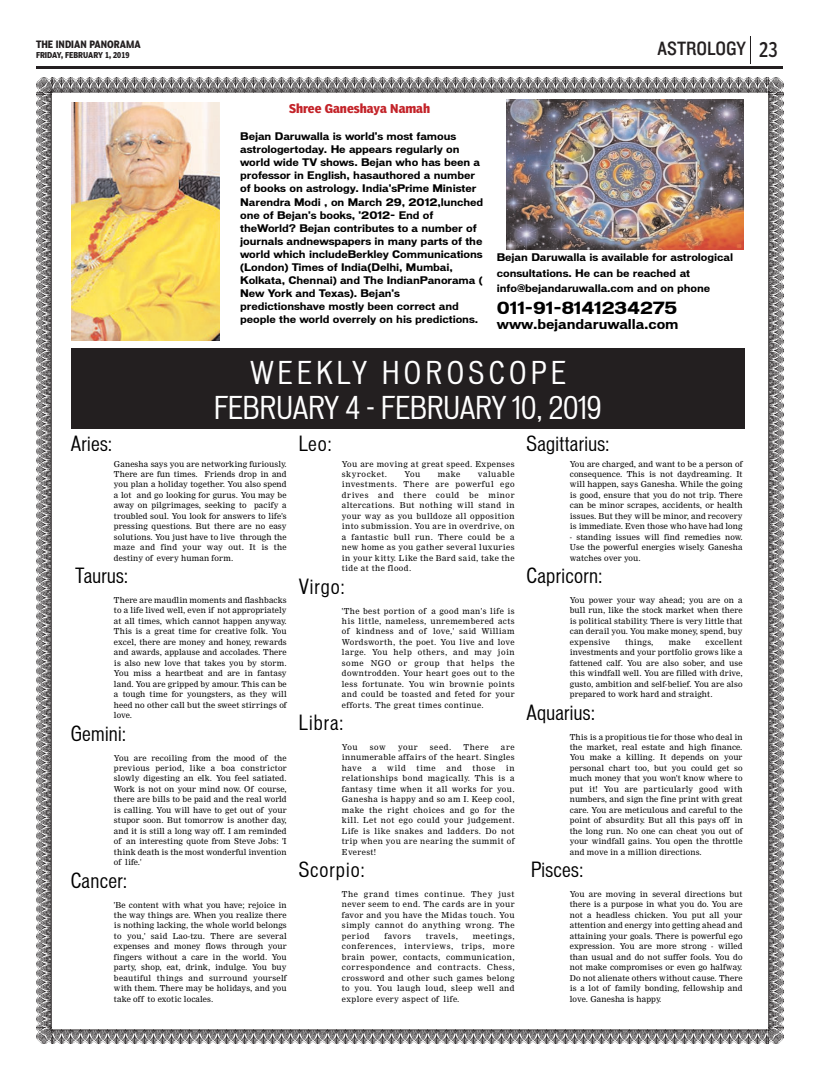
<style>
.page{position:relative;width:819px;height:1080px;background:#fff}
.page>*{position:absolute;margin:0;border:0;box-sizing:border-box;transform-origin:0 0}
.t1{font:condensed 30px/35px "Vonnes";color:#fff;text-align:center}
.t2{font:condensed 20px "Vonnes";letter-spacing:.015em;color:#000}
.t3{font:20px "Knockout HTF30 Junior Welterwt";color:#231f20}
.t4{font:condensed 20px "Vonnes";letter-spacing:.05em;color:#000}
.t5{font:condensed 20px "Poynter Agate One";color:#231f20;scale:.9 1}
.t6{font:700 16px "Vonnes";letter-spacing:-.01em;color:#000}
.t7{font:700 13px "Vonnes";letter-spacing:-.01em;color:#000}
.t8{font:12px "Poynter Agate One Bold Con";color:#c32329}
.t9{font:700 10px/13.1px "Vonnes";letter-spacing:-.01em;color:#000}
.t10{font:700 10px "Poynter Agate One";color:#231f20;scale:.85 1}
.t11{font:8px/10.5px "Nimrod";letter-spacing:.015em;color:#000;text-align:justify}
.t12{font:8px/10.5px "Nimrod";letter-spacing:.05em;color:#000}
.t13{font:700 8px "Poynter Agate One";color:#231f20;scale:.88 1}
.t14{font:8px "Nimrod";letter-spacing:.07em;color:#000}
</style>
<div class="page">
<hr style="left:36px;top:66px;width:747px;height:3px;background:#231f20">
<svg style="left:750px;top:36px;width:1px;height:28px"></svg>
<svg style="left:51px;top:78px;width:2px;height:16px"></svg>
<img style="left:36px;top:78px;width:15px;height:949px">
<img style="left:53px;top:78px;width:713px;height:15px">
<svg style="left:766px;top:78px;width:2px;height:15px"></svg>
<img style="left:768px;top:78px;width:15px;height:949px">
<svg style="left:766px;top:1027px;width:17px;height:17px"></svg>
<img style="left:768px;top:1029px;width:15px;height:15px">
<img style="left:53px;top:1029px;width:713px;height:15px">
<svg style="left:36px;top:1027px;width:17px;height:17px"></svg>
<img style="left:36px;top:1029px;width:15px;height:15px">
<div style="left:71px;top:348px;width:674px;height:80px;background:#231f20"></div>
<img style="left:71px;top:102px;width:149px;height:238px">
<img style="left:506px;top:100px;width:237px;height:150px">
<p class="t10" style="left:36px;top:40px;width:125px">THE INDIAN PANORAMA</p>
<p class="t13" style="left:36px;top:52px;width:108px">FRIDAY, FEBRUARY 1, 2019</p>
<h2 class="t3" style="left:658px;top:42px;width:90px">ASTROLOGY</h2>
<h2 class="t5" style="left:759px;top:41px;width:23px">23</h2>
<h3 class="t8" style="left:289px;top:103px;width:143px">Shree Ganeshaya Namah</h3>
<p class="t9" style="left:240px;top:131px;width:245px">Bejan Daruwalla is world's most famous astrologertoday. He appears regularly on world wide TV shows. Bejan who has been a professor in English, hasauthored a number of books on astrology. India'sPrime Minister Narendra Modi , on March 29, 2012,lunched one of Bejan's books, '2012- End of theWorld? Bejan contributes to a number of journals andnewspapers in many parts of the world which includeBerkley Communications (London) Times of India(Delhi, Mumbai, Kolkata, Chennai) and The IndianPanorama ( New York and Texas). Bejan's predictionshave mostly been correct and people the world overrely on his predictions.</p>
<p class="t9" style="left:497px;top:251px;width:238px;line-height:15.4px">Bejan Daruwalla is available for astrological consultations. He can be reached at info@bejandaruwalla.com and on phone</p>
<h3 class="t6" style="left:497px;top:302px;width:182px">011-91-8141234275</h3>
<h3 class="t7" style="left:497px;top:318px;width:183px">www.bejandaruwalla.com</h3>
<h1 class="t1" style="left:214px;top:357px;width:389px">WEEKLY HOROSCOPE<br>FEBRUARY 4 - FEBRUARY 10, 2019</h1>
<h2 class="t2" style="left:71px;top:435px;width:43px">Aries:</h2>
<p class="t11" style="left:114px;top:459px;width:174px">Ganesha says you are networking furiously.<br>There are fun times. Friends drop in and you plan a holiday together. You also spend a lot and go looking for gurus. You may be away on pilgrimages, seeking to pacify a troubled soul. You look for answers to life's pressing questions. But there are no easy solutions. You just have to live through the maze and find your way out. It is the destiny of every human form.</p>
<h2 class="t2" style="left:75px;top:567px;width:54px">Taurus:</h2>
<p class="t11" style="left:114px;top:595px;width:174px">There are maudlin moments and flashbacks to a life lived well, even if not appropriately at all times, which cannot happen anyway.<br>This is a great time for creative folk. You excel, there are money and honey, rewards and awards, applause and accolades. There is also new love that takes you by storm.<br>You miss a heartbeat and are in fantasy land. You are gripped by amour. This can be a tough time for youngsters, as they will heed no other call but the sweet stirrings of love.</p>
<h2 class="t2" style="left:71px;top:725px;width:57px">Gemini:</h2>
<p class="t11" style="left:114px;top:753px;width:174px">You are recoiling from the mood of the previous period, like a boa constrictor slowly digesting an elk. You feel satiated.<br>Work is not on your mind now. Of course, there are bills to be paid and the real world is calling. You will have to get out of your stupor soon. But tomorrow is another day, and it is still a long way off. I am reminded of an interesting quote from Steve Jobs: 'I think death is the most wonderful invention of life.'</p>
<h2 class="t2" style="left:71px;top:872px;width:58px">Cancer:</h2>
<p class="t11" style="left:114px;top:900px;width:174px">'Be content with what you have; rejoice in the way things are. When you realize there is nothing lacking, the whole world belongs to you,' said Lao-tzu. There are several expenses and money flows through your fingers without a care in the world. You party, shop, eat, drink, indulge. You buy beautiful things and surround yourself with them. There may be holidays, and you take off to exotic locales.</p>
<h2 class="t2" style="left:299px;top:435px;width:34px">Leo:</h2>
<p class="t12" style="left:342px;top:459px;width:174px">You are moving at great speed. Expenses skyrocket.</p>
<p class="t11" style="left:342px;top:469px;width:174px;text-indent:136px">valuable investments. There are powerful ego drives and there could be minor altercations. But nothing will stand in your way as you bulldoze all opposition into submission. You are in overdrive, on a fantastic bull run. There could be a new home as you gather several luxuries in your kitty. Like the Bard said, take the tide at the flood.</p>
<h2 class="t2" style="left:299px;top:578px;width:47px">Virgo:</h2>
<p class="t11" style="left:342px;top:606px;width:174px">'The best portion of a good man's life is his little, nameless, unremembered acts of kindness and of love,' said William Wordsworth, the poet. You live and love large. You help others, and may join some NGO or group that helps the downtrodden. Your heart goes out to the less fortunate. You win brownie points and could be toasted and feted for your efforts. The great times continue.</p>
<h2 class="t2" style="left:299px;top:714px;width:46px">Libra:</h2>
<p class="t11" style="left:342px;top:742px;width:17px">You</p>
<p class="t11" style="left:370px;top:742px;width:17px">sow</p>
<p class="t11" style="left:398px;top:742px;width:21px">your</p>
<p class="t11" style="left:430px;top:742px;width:23px">seed.</p>
<p class="t11" style="left:464px;top:742px;width:27px">There</p>
<p class="t11" style="left:405px;top:469px;width:17px">You</p>
<p class="t11" style="left:438px;top:469px;width:24px">make</p>
<p class="t11" style="left:342px;top:742px;width:174px;text-indent:159px">are innumerable affairs of the heart. Singles have</p>
<p class="t11" style="left:342px;top:763px;width:174px;text-indent:164px">in relationships bond magically. This is a fantasy time when it all works for you.<br>Ganesha is happy and so am I. Keep cool, make the right choices and go for the kill. Let not ego could your judgement.<br>Life is like snakes and ladders. Do not trip when you are nearing the summit of Everest!</p>
<h2 class="t4" style="left:299px;top:861px;width:67px">Scorpio:</h2>
<p class="t11" style="left:342px;top:889px;width:174px">The grand times continue. They just never seem to end. The cards are in your favor and you have the Midas touch. You simply cannot do anything wrong. The period</p>
<p class="t11" style="left:372px;top:763px;width:6px">a</p>
<p class="t11" style="left:387px;top:763px;width:20px">wild</p>
<p class="t11" style="left:416px;top:763px;width:21px">time</p>
<p class="t11" style="left:446px;top:763px;width:17px">and</p>
<p class="t11" style="left:472px;top:763px;width:24px">those</p>
<p class="t11" style="left:342px;top:931px;width:174px;text-indent:131px">meetings, conferences, interviews, trips, more brain power, contacts, communication, correspondence and contracts. Chess, crossword and other such games belong to you. You laugh loud, sleep well and explore every aspect of life.</p>
<p class="t11" style="left:385px;top:931px;width:28px">favors</p>
<p class="t14" style="left:426px;top:933px;width:34px">travels,</p>
<h2 class="t2" style="left:527px;top:435px;width:84px">Sagittarius:</h2>
<p class="t11" style="left:570px;top:459px;width:174px">You are charged, and want to be a person of consequence. This is not daydreaming. It will happen, says Ganesha. While the going is good, ensure that you do not trip. There can be minor scrapes, accidents, or health issues. But they will be minor, and recovery is immediate. Even those who have had long</p>
<p class="t11" style="left:570px;top:532px;width:174px">- standing issues will find remedies now.<br>Use the powerful energies wisely. Ganesha watches over you.</p>
<h2 class="t2" style="left:527px;top:567px;width:77px">Capricorn:</h2>
<p class="t11" style="left:570px;top:595px;width:174px">You power your way ahead; you are on a bull run, like the stock market when there is political stability. There is very little that can derail you. You make money, spend, buy expensive</p>
<p class="t11" style="left:570px;top:637px;width:174px;text-indent:136px">excellent investments and your portfolio grows like a fattened calf. You are also sober, and use this windfall well. You are filled with drive, gusto, ambition and self-belief. You are also prepared to work hard and straight.</p>
<h2 class="t2" style="left:527px;top:704px;width:70px">Aquarius:</h2>
<p class="t11" style="left:570px;top:732px;width:174px">This is a propitious tie for those who deal in the market, real estate and high finance.<br>You make a killing. It depends on your personal chart too, but you could get so much money that you won't know where to put it! You are particularly good with numbers, and sign the fine print with great care. You are meticulous and careful to the point of absurdity. But all this pays off in the long run. No one can cheat you out of your windfall gains. You open the throttle and move in a million directions.</p>
<h2 class="t2" style="left:531px;top:861px;width:54px">Pisces:</h2>
<p class="t11" style="left:570px;top:889px;width:174px">You are moving in several directions but there is a purpose in what you do. You are not a headless chicken. You put all your attention and energy into getting ahead and attaining your goals. There is powerful ego expression. You are more strong - willed than usual and do not suffer fools. You do not make compromises or even go halfway.<br>Do not alienate others without cause. There is a lot of family bonding, fellowship and love. Ganesha is happy.</p>
<p class="t11" style="left:625px;top:637px;width:30px">things,</p>
<p class="t11" style="left:669px;top:637px;width:23px">make</p>
</div>
